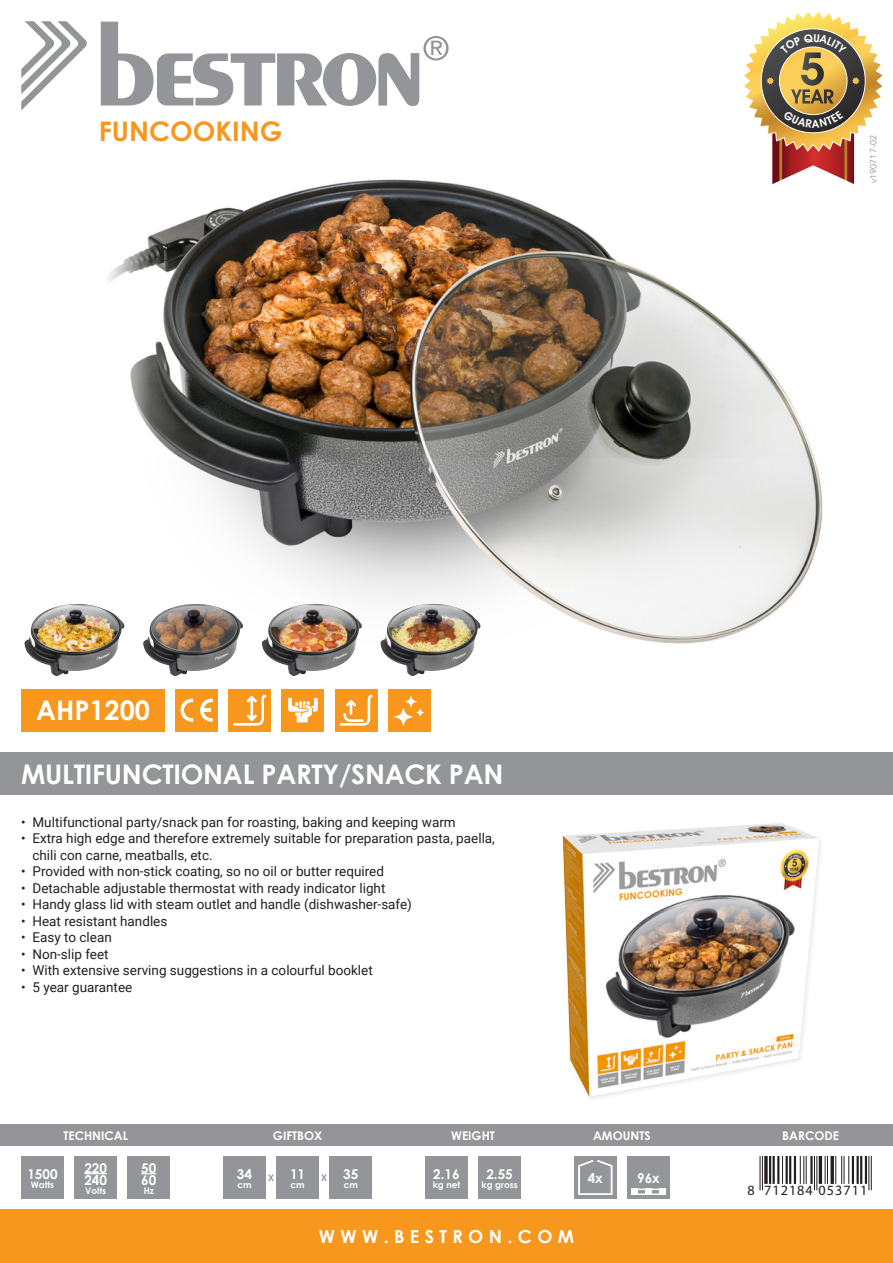
<style>
.page{position:relative;width:893px;height:1263px;background:#fff}
.page>*{position:absolute;margin:0;border:0;box-sizing:border-box;transform-origin:0 0}
.Alineastijl_1{font:700 27px "Century Gothic";letter-spacing:-.01em;color:#fff}
.t1{font:700 27px "Century Gothic";color:#f7971d}
.t2{font:700 18px "Century Gothic";letter-spacing:.3em;color:#fff}
.t3{font:14.25px "Helvetica";letter-spacing:.07em;color:#231f20}
.Alineastijl_1-2{font:13.5px/16.5px "Roboto";color:#231f20}
.t4{font:700 13.5px "Century Gothic";color:#fff}
.t5{font:700 12px "Century Gothic";color:#fff}
.t6{font:700 9px "Century Gothic";color:#fff}
.t7{font:9px "Avenir LT Std";color:#939598}
.t8{font:700 9px "Century Gothic";color:#939598}
</style>
<div class="page">
<svg style="left:101px;top:22px;width:348px;height:84px"></svg>
<svg style="left:21px;top:21px;width:66px;height:90px"></svg>
<div style="left:128px;top:1157px;width:42px;height:42px;background:#939598"></div>
<div style="left:223px;top:1157px;width:43px;height:42px;background:#939598"></div>
<div style="left:276px;top:1157px;width:43px;height:42px;background:#939598"></div>
<div style="left:330px;top:1157px;width:42px;height:42px;background:#939598"></div>
<div style="left:425px;top:1157px;width:43px;height:42px;background:#939598"></div>
<div style="left:478px;top:1157px;width:43px;height:42px;background:#939598"></div>
<div style="left:574px;top:1157px;width:43px;height:42px;background:#939598"></div>
<div style="left:627px;top:1157px;width:43px;height:42px;background:#939598"></div>
<div style="left:21px;top:1157px;width:43px;height:42px;background:#939598"></div>
<div style="left:74px;top:1157px;width:43px;height:42px;background:#939598"></div>
<div style="left:631px;top:1188px;width:34px;height:7px;border:2px solid #fff"></div>
<div style="left:631px;top:1188px;width:7px;height:7px;background:#fff"></div>
<div style="left:659px;top:1188px;width:6px;height:7px;background:#fff"></div>
<div style="left:645px;top:1188px;width:7px;height:7px;background:#fff"></div>
<div style="left:0;top:1210px;width:893px;height:53px;background:#f7971d"></div>
<svg style="left:578px;top:1160px;width:35px;height:35px"></svg>
<div style="left:0;top:1125px;width:893px;height:21px;background:#939598"></div>
<div style="left:0;top:753px;width:893px;height:42px;background:#939598"></div>
<div style="left:21px;top:689px;width:144px;height:42px;background:#f7971d"></div>
<div style="left:175px;top:689px;width:43px;height:42px;background:#f7971d"></div>
<svg style="left:181px;top:699px;width:12px;height:22px"></svg>
<svg style="left:200px;top:699px;width:13px;height:22px"></svg>
<img style="left:563px;top:823px;width:256px;height:274px">
<svg style="left:759px;top:1157px;width:113px;height:34px"></svg>
<hr style="left:762px;top:1157px;width:1px;height:33px;background:#231f20">
<hr style="left:759px;top:1157px;width:1px;height:33px;background:#231f20">
<svg style="left:764px;top:1157px;width:4px;height:27px"></svg>
<hr style="left:777px;top:1157px;width:2px;height:27px;background:#231f20">
<hr style="left:772px;top:1157px;width:3px;height:27px;background:#231f20">
<hr style="left:769px;top:1157px;width:2px;height:27px;background:#231f20">
<svg style="left:782px;top:1157px;width:1px;height:27px"></svg>
<hr style="left:794px;top:1157px;width:2px;height:27px;background:#231f20">
<hr style="left:789px;top:1157px;width:2px;height:27px;background:#231f20">
<hr style="left:786px;top:1157px;width:2px;height:27px;background:#231f20">
<svg style="left:800px;top:1157px;width:7px;height:27px"></svg>
<hr style="left:810px;top:1157px;width:3px;height:27px;background:#231f20">
<hr style="left:816px;top:1157px;width:1px;height:33px;background:#231f20">
<hr style="left:814px;top:1157px;width:1px;height:33px;background:#231f20">
<hr style="left:819px;top:1157px;width:3px;height:27px;background:#231f20">
<svg style="left:825px;top:1157px;width:3px;height:27px"></svg>
<svg style="left:830px;top:1157px;width:4px;height:27px"></svg>
<svg style="left:835px;top:1157px;width:14px;height:27px"></svg>
<hr style="left:865px;top:1157px;width:2px;height:27px;background:#231f20">
<hr style="left:860px;top:1157px;width:2px;height:27px;background:#231f20">
<hr style="left:857px;top:1157px;width:2px;height:27px;background:#231f20">
<hr style="left:852px;top:1157px;width:2px;height:27px;background:#231f20">
<hr style="left:871px;top:1157px;width:1px;height:33px;background:#231f20">
<hr style="left:868px;top:1157px;width:1px;height:33px;background:#231f20">
<svg style="left:141px;top:1173px;width:15px;height:1px"></svg>
<svg style="left:84px;top:1173px;width:23px;height:1px"></svg>
<img style="left:150px;top:179px;width:673px;height:465px">
<div style="left:229px;top:689px;width:42px;height:42px;background:#f7971d"></div>
<div style="left:282px;top:689px;width:42px;height:42px;background:#f7971d"></div>
<div style="left:335px;top:689px;width:42px;height:42px;background:#f7971d"></div>
<div style="left:388px;top:689px;width:43px;height:42px;background:#f7971d"></div>
<svg style="left:394px;top:696px;width:30px;height:30px"></svg>
<svg style="left:288px;top:698px;width:30px;height:24px"></svg>
<svg style="left:233px;top:695px;width:33px;height:31px"></svg>
<svg style="left:340px;top:695px;width:33px;height:31px"></svg>
<img style="left:143px;top:604px;width:100px;height:72px">
<img style="left:24px;top:604px;width:101px;height:72px">
<img style="left:262px;top:604px;width:100px;height:72px">
<img style="left:380px;top:604px;width:101px;height:72px">
<svg style="left:744px;top:12px;width:138px;height:173px"></svg>
<p class="t1" style="left:99px;top:111px;width:185px">FUNCOOKING</p>
<p class="t7" style="left:868px;top:183px;width:49px;rotate:-90deg">v190717-02</p>
<p class="Alineastijl_1" style="left:36px;top:690px;width:115px">AHP1200</p>
<p class="Alineastijl_1" style="left:21px;top:753px;width:484px">MULTIFUNCTIONAL PARTY/SNACK PAN</p>
<p class="Alineastijl_1-2" style="left:21px;top:813px;width:436px">• Multifunctional party/snack pan for roasting, baking and keeping warm</p>
<p class="Alineastijl_1-2" style="left:32px;top:829px;width:464px;text-indent:-11px">• Extra high edge and therefore extremely suitable for preparation pasta, paella, chili con carne, meatballs, etc.</p>
<p class="Alineastijl_1-2" style="left:21px;top:862px;width:364px">• Provided with non-stick coating, so no oil or butter required</p>
<p class="Alineastijl_1-2" style="left:21px;top:879px;width:366px">• Detachable adjustable thermostat with ready indicator light</p>
<p class="Alineastijl_1-2" style="left:21px;top:895px;width:392px">• Handy glass lid with steam outlet and handle (dishwasher-safe)</p>
<p class="Alineastijl_1-2" style="left:21px;top:912px;width:148px">• Heat resistant handles</p>
<p class="Alineastijl_1-2" style="left:21px;top:928px;width:92px">• Easy to clean</p>
<p class="Alineastijl_1-2" style="left:21px;top:945px;width:89px">• Non-slip feet</p>
<p class="Alineastijl_1-2" style="left:21px;top:961px;width:353px">• With extensive serving suggestions in a colourful booklet</p>
<p class="Alineastijl_1-2" style="left:21px;top:978px;width:113px">• 5 year guarantee</p>
<p class="t5" style="left:63px;top:1126px;width:66px">TECHNICAL</p>
<p class="t5" style="left:273px;top:1126px;width:51px">GIFTBOX</p>
<p class="t5" style="left:451px;top:1126px;width:45px">WEIGHT</p>
<p class="t5" style="left:593px;top:1126px;width:59px">AMOUNTS</p>
<p class="t5" style="left:782px;top:1126px;width:58px">BARCODE</p>
<p class="t4" style="left:27px;top:1163px;width:32px">1500</p>
<p class="t6" style="left:31px;top:1177px;width:25px">Watts</p>
<p class="t4" style="left:84px;top:1157px;width:24px">220</p>
<p class="t4" style="left:84px;top:1169px;width:24px">240</p>
<p class="t6" style="left:85px;top:1183px;width:22px">Volts</p>
<p class="t4" style="left:141px;top:1157px;width:17px">50</p>
<p class="t4" style="left:141px;top:1169px;width:17px">60</p>
<p class="t6" style="left:144px;top:1183px;width:12px">Hz</p>
<p class="t4" style="left:237px;top:1163px;width:17px">34</p>
<p class="t6" style="left:237px;top:1177px;width:16px">cm</p>
<p class="t4" style="left:290px;top:1163px;width:17px">11</p>
<p class="t6" style="left:291px;top:1177px;width:16px">cm</p>
<p class="t8" style="left:268px;top:1171px;width:8px">X</p>
<p class="t8" style="left:321px;top:1171px;width:8px">X</p>
<p class="t4" style="left:343px;top:1163px;width:17px">35</p>
<p class="t6" style="left:344px;top:1177px;width:16px">cm</p>
<p class="t4" style="left:433px;top:1163px;width:28px">2.16</p>
<p class="t6" style="left:433px;top:1177px;width:29px">kg net</p>
<p class="t4" style="left:486px;top:1163px;width:28px">2.55</p>
<p class="t6" style="left:482px;top:1177px;width:38px">kg gross</p>
<p class="t4" style="left:588px;top:1168px;width:17px">4x</p>
<p class="t4" style="left:637px;top:1168px;width:24px">96x</p>
<p class="t2" style="left:319px;top:1223px;width:257px">WWW.BESTRON.COM</p>
<p class="t3" style="left:748px;top:1181px;width:121px">8 712184 053711</p>
</div>
